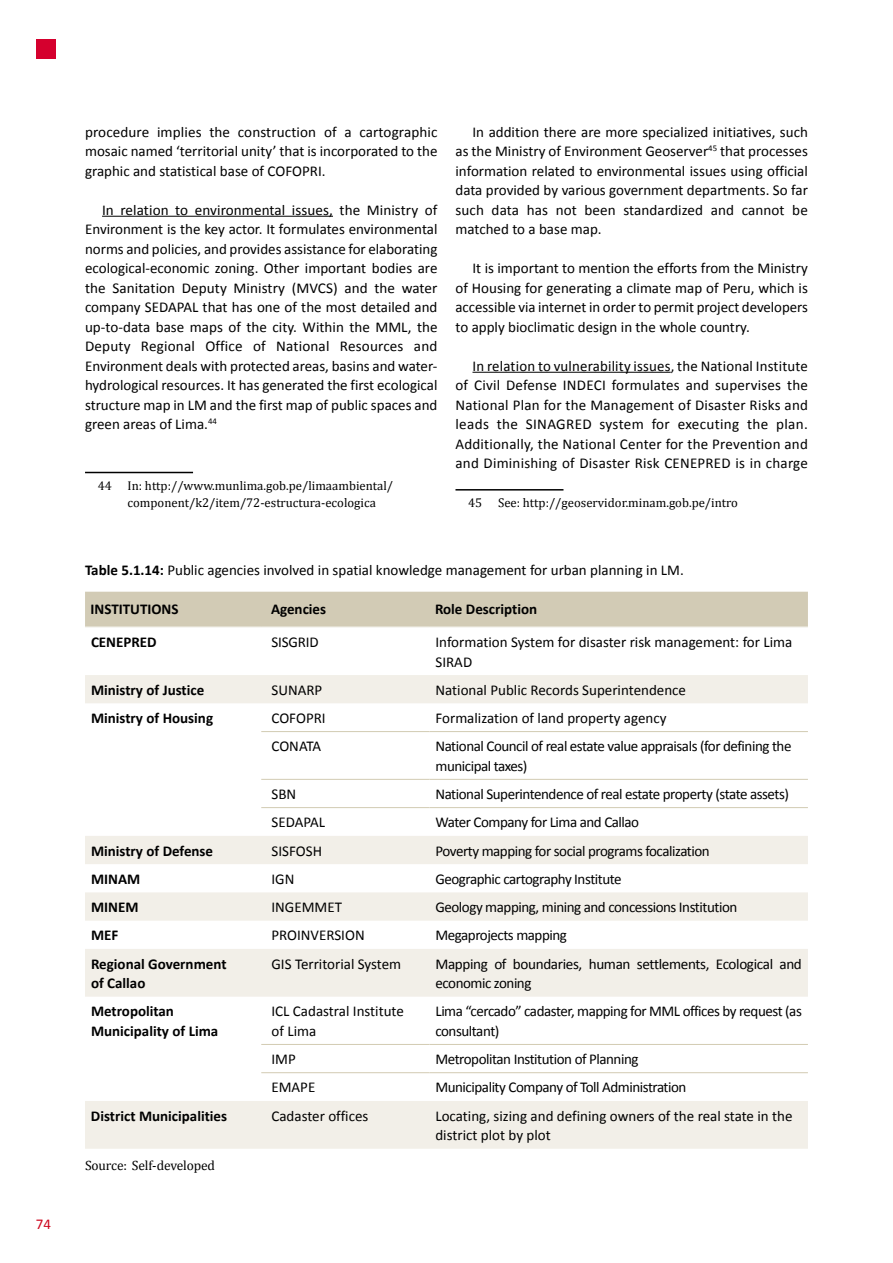
<style>
.page{position:relative;width:893px;height:1263px;background:#fff}
.page>*{position:absolute;margin:0;border:0;box-sizing:border-box;transform-origin:0 0}
.t1{font:15px/19.5px "Calibri";letter-spacing:-.01em;color:#000;text-align:justify}
.t2{font:15px/19.5px "Calibri";letter-spacing:-.03em;color:#000}
.t3{font:700 15px/19.5px "Calibri";color:#000}
.t4{font:15px "Calibri";color:#cd071e}
.t5{font:13.5px "Cambria";letter-spacing:-.01em;color:#000}
.t6{font:12.75px/17.2px "Cambria";color:#000}
.s1{font-weight:700}
</style>
<div class="page">
<hr style="left:102px;top:216px;width:231px;height:1px;background:#000">
<hr style="left:85px;top:472px;width:108px;height:1px;background:#000">
<hr style="left:472px;top:372px;width:199px;height:1px;background:#000">
<hr style="left:455px;top:489px;width:108px;height:1px;background:#000">
<div style="left:85px;top:592px;width:723px;height:34px;background:#d2cbb5"></div>
<svg style="left:85px;top:675px;width:723px;height:474px"></svg>
<hr style="left:85px;top:626px;width:176px;height:1px;background:#e4e0d2">
<hr style="left:261px;top:626px;width:168px;height:1px;background:#e4e0d2">
<hr style="left:429px;top:626px;width:379px;height:1px;background:#e4e0d2">
<hr style="left:261px;top:1044px;width:168px;height:1px;background:#d2cbb2">
<hr style="left:429px;top:1044px;width:379px;height:1px;background:#d2cbb2">
<hr style="left:261px;top:1072px;width:168px;height:1px;background:#d2cbb2">
<hr style="left:429px;top:1072px;width:379px;height:1px;background:#d2cbb2">
<hr style="left:261px;top:731px;width:168px;height:1px;background:#d2cbb2">
<hr style="left:429px;top:731px;width:379px;height:1px;background:#d2cbb2">
<hr style="left:261px;top:779px;width:168px;height:1px;background:#d2cbb2">
<hr style="left:429px;top:779px;width:379px;height:1px;background:#d2cbb2">
<hr style="left:261px;top:807px;width:168px;height:1px;background:#d2cbb2">
<hr style="left:429px;top:807px;width:379px;height:1px;background:#d2cbb2">
<div style="left:36px;top:39px;width:20px;height:19px;background:#d5002e"></div>
<p class="t4" style="left:36px;top:1214px;width:17px">74</p>
<p class="t1" style="left:85px;top:122px;width:354px">procedure implies the construction of a cartographic mosaic named ‘territorial unity’ that is incorporated to the graphic and statistical base of COFOPRI.</p>
<p class="t1" style="left:85px;top:200px;width:354px;text-indent:17px">In relation to environmental issues, the Ministry of Environment is the key actor. It formulates environmental norms and policies, and provides assistance for elaborating ecological-economic zoning. Other important bodies are the Sanitation Deputy Ministry (MVCS) and the water company SEDAPAL that has one of the most detailed and up-to-data base maps of the city. Within the MML, the Deputy Regional Office of National Resources and Environment deals with protected areas, basins and water&shy;hydrological resources. It has generated the first ecological structure map in LM and the first map of public spaces and green areas of Lima.<sup>44</sup></p>
<p class="t6" style="left:128px;top:477px;width:267px;text-indent:-30px">44 In: http://www.munlima.gob.pe/limaambiental/ component/k2/item/72-estructura-ecologica</p>
<p class="t1" style="left:455px;top:122px;width:354px;text-indent:17px">In addition there are more specialized initiatives, such as the Ministry of Environment Geoserver<sup>45</sup> that processes information related to environmental issues using official data provided by various government departments. So far such data has not been standardized and cannot be matched to a base map.</p>
<p class="t1" style="left:455px;top:258px;width:354px;text-indent:17px">It is important to mention the efforts from the Ministry of Housing for generating a climate map of Peru, which is accessible via internet in order to permit project developers to apply bioclimatic design in the whole country.</p>
<p class="t1" style="left:455px;top:356px;width:354px;text-indent:17px">In relation to vulnerability issues, the National Institute of Civil Defense INDECI formulates and supervises the National Plan for the Management of Disaster Risks and leads the SINAGRED system for executing the plan.<br>Additionally, the National Center for the Prevention and and Diminishing of Disaster Risk CENEPRED is in charge</p>
<p class="t6" style="left:468px;top:494px;width:271px">45 See: http://geoservidor.minam.gob.pe/intro</p>
<p class="t1" style="left:85px;top:560px;width:600px"><span class="s1">Table 5.1.14:</span> Public agencies involved in spatial knowledge management for urban planning in LM.</p>
<p class="t3" style="left:91px;top:599px;width:90px">INSTITUTIONS</p>
<p class="t3" style="left:271px;top:599px;width:57px">Agencies</p>
<p class="t3" style="left:435px;top:599px;width:104px">Role Description</p>
<p class="t3" style="left:91px;top:632px;width:67px">CENEPRED</p>
<p class="t1" style="left:272px;top:632px;width:49px">SISGRID</p>
<p class="t1" style="left:435px;top:632px;width:358px">Information System for disaster risk management: for Lima<br>SIRAD</p>
<p class="t3" style="left:91px;top:680px;width:115px">Ministry of Justice</p>
<p class="t1" style="left:272px;top:680px;width:52px">SUNARP</p>
<p class="t1" style="left:435px;top:680px;width:252px">National Public Records Superintendence</p>
<p class="t3" style="left:91px;top:708px;width:124px">Ministry of Housing</p>
<p class="t1" style="left:272px;top:708px;width:56px">COFOPRI</p>
<p class="t1" style="left:435px;top:708px;width:233px">Formalization of land property agency</p>
<p class="t1" style="left:272px;top:737px;width:51px">CONATA</p>
<p class="t2" style="left:435px;top:737px;width:357px">National Council of real estate value appraisals (for defining the municipal taxes)</p>
<p class="t1" style="left:271px;top:784px;width:26px">SBN</p>
<p class="t2" style="left:435px;top:784px;width:355px">National Superintendence of real estate property (state assets)</p>
<p class="t1" style="left:271px;top:813px;width:55px">SEDAPAL</p>
<p class="t2" style="left:435px;top:813px;width:205px">Water Company for Lima and Callao</p>
<p class="t3" style="left:91px;top:841px;width:124px">Ministry of Defense</p>
<p class="t1" style="left:271px;top:841px;width:52px">SISFOSH</p>
<p class="t2" style="left:435px;top:841px;width:276px">Poverty mapping for social programs focalization</p>
<p class="t3" style="left:91px;top:869px;width:51px">MINAM</p>
<p class="t1" style="left:271px;top:869px;width:24px">IGN</p>
<p class="t2" style="left:435px;top:869px;width:188px">Geographic cartography Institute</p>
<p class="t3" style="left:91px;top:897px;width:49px">MINEM</p>
<p class="t1" style="left:271px;top:897px;width:72px">INGEMMET</p>
<p class="t2" style="left:435px;top:897px;width:303px">Geology mapping, mining and concessions Institution</p>
<p class="t3" style="left:91px;top:926px;width:29px">MEF</p>
<p class="t1" style="left:271px;top:926px;width:95px">PROINVERSION</p>
<p class="t2" style="left:435px;top:926px;width:133px">Megaprojects mapping</p>
<p class="t3" style="left:91px;top:954px;width:137px">Regional Government of Callao</p>
<p class="t1" style="left:271px;top:954px;width:131px">GIS Territorial System</p>
<p class="t1" style="left:435px;top:954px;width:368px">Mapping of boundaries, human settlements, Ecological and economic zoning</p>
<p class="t3" style="left:91px;top:1002px;width:129px">Metropolitan<br>Municipality of Lima</p>
<p class="t1" style="left:271px;top:1002px;width:134px">ICL Cadastral Institute of Lima</p>
<p class="t2" style="left:435px;top:1002px;width:368px">Lima “cercado” cadaster, mapping for MML offices by request (as consultant)</p>
<p class="t1" style="left:271px;top:1049px;width:26px">IMP</p>
<p class="t2" style="left:435px;top:1049px;width:205px">Metropolitan Institution of Planning</p>
<p class="t1" style="left:271px;top:1078px;width:45px">EMAPE</p>
<p class="t2" style="left:435px;top:1078px;width:253px">Municipality Company of Toll Administration</p>
<p class="t3" style="left:91px;top:1106px;width:138px">District Municipalities</p>
<p class="t1" style="left:271px;top:1106px;width:98px">Cadaster offices</p>
<p class="t1" style="left:435px;top:1106px;width:359px">Locating, sizing and defining owners of the real state in the district plot by plot</p>
<p class="t5" style="left:85px;top:1157px;width:132px">Source: Self-developed</p>
</div>
